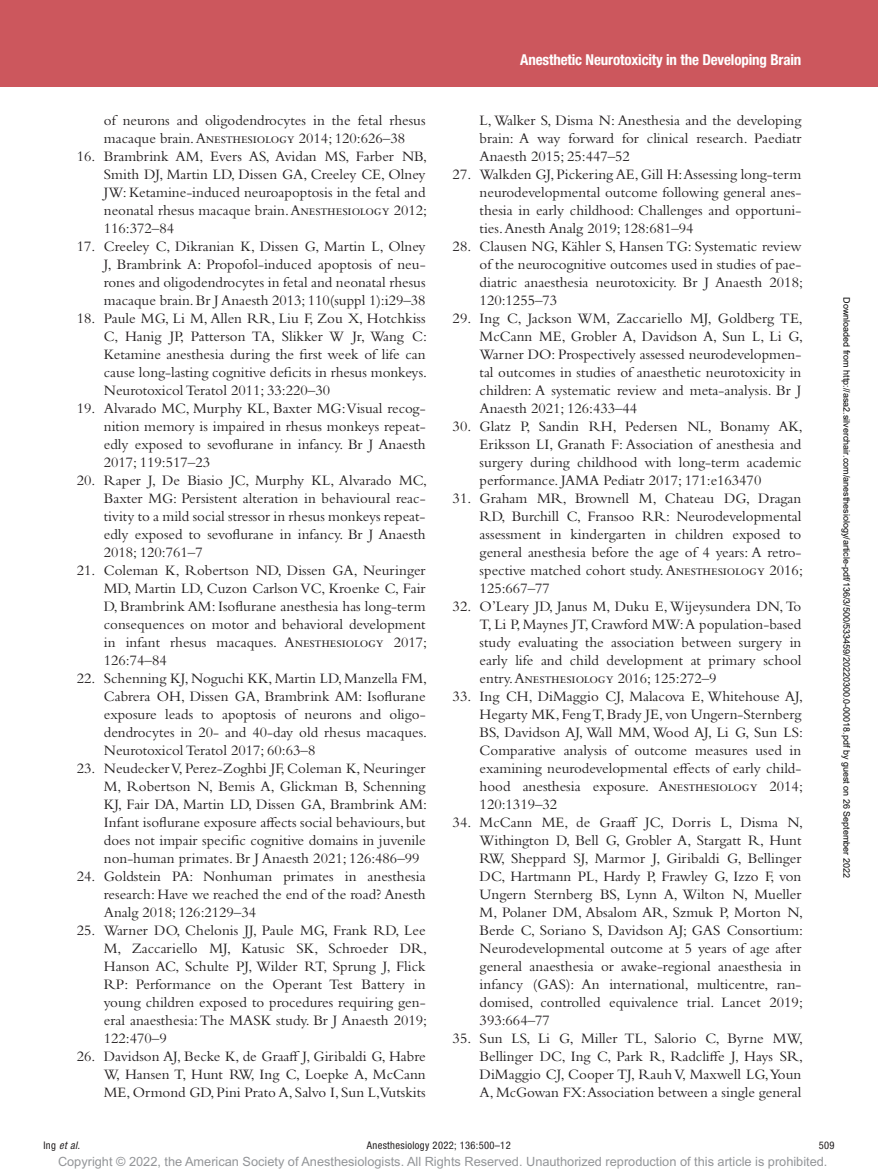
<style>
.page{position:relative;width:878px;height:1175px;background:#fff}
.page>*{position:absolute;margin:0;border:0;box-sizing:border-box;transform-origin:0 0}
.t1{font:15px/18px "Bembo Std";color:#231f20;text-align:justify}
.t2{font:700 condensed 15px "Helvetica Neue LT Std";letter-spacing:-.01em;color:#fff}
.t3{font:12.75px "Arial MT Std";color:#939598}
.t4{font:condensed 10.5px "Helvetica Neue LT Std";letter-spacing:.03em;color:#231f20}
.t5{font:italic condensed 10.5px "Helvetica Neue LT Std";color:#231f20}
.t6{font:9px "Arial";color:#000}
.s1{font-style:normal}
</style>
<div class="page">
<div style="left:0;top:0;width:878px;height:86px;background:#cc575d"></div>
<p class="t1" style="left:104px;top:111px;width:323px">of neurons and oligodendrocytes in the fetal rhesus macaque brain. Anesthesiology 2014; 120:626–38</p>
<p class="t1" style="left:104px;top:147px;width:325px;text-indent:-27px">16. Brambrink AM, Evers AS, Avidan MS, Farber NB, Smith DJ, Martin LD, Dissen GA, Creeley CE, Olney JW: Ketamine-induced neuroapoptosis in the fetal and neonatal rhesus macaque brain. Anesthesiology 2012; 116:372–84</p>
<p class="t1" style="left:104px;top:237px;width:323px;text-indent:-27px">17. Creeley C, Dikranian K, Dissen G, Martin L, Olney J, Brambrink A: Propofol-induced apoptosis of neu&shy;rones and oligodendrocytes in fetal and neonatal rhesus macaque brain. Br J Anaesth 2013; 110(suppl 1):i29–38</p>
<p class="t1" style="left:104px;top:309px;width:325px;text-indent:-27px">18. Paule MG, Li M, Allen RR, Liu F, Zou X, Hotchkiss C, Hanig JP, Patterson TA, Slikker W Jr, Wang C:<br>Ketamine anesthesia during the first week of life can cause long-lasting cognitive deficits in rhesus monkeys.<br>Neurotoxicol Teratol 2011; 33:220–30</p>
<p class="t1" style="left:104px;top:399px;width:323px;text-indent:-27px">19. Alvarado MC, Murphy KL, Baxter MG:Visual recog&shy;nition memory is impaired in rhesus monkeys repeat&shy;edly exposed to sevoflurane in infancy. Br J Anaesth 2017; 119:517–23</p>
<p class="t1" style="left:104px;top:471px;width:325px;text-indent:-27px">20. Raper J, De Biasio JC, Murphy KL, Alvarado MC, Baxter MG: Persistent alteration in behavioural reac&shy;tivity to a mild social stressor in rhesus monkeys repeat&shy;edly exposed to sevoflurane in infancy. Br J Anaesth 2018; 120:761–7</p>
<p class="t1" style="left:104px;top:561px;width:325px;text-indent:-27px">21. Coleman K, Robertson ND, Dissen GA, Neuringer MD, Martin LD, Cuzon Carlson VC, Kroenke C, Fair D, Brambrink AM: Isoflurane anesthesia has long-term consequences on motor and behavioral development in infant rhesus macaques. Anesthesiology 2017; 126:74–84</p>
<p class="t1" style="left:104px;top:669px;width:325px;text-indent:-27px">22. Schenning KJ, Noguchi KK, Martin LD, Manzella FM, Cabrera OH, Dissen GA, Brambrink AM: Isoflurane exposure leads to apoptosis of neurons and oligo&shy;dendrocytes in 20- and 40-day old rhesus macaques.<br>Neurotoxicol Teratol 2017; 60:63–8</p>
<p class="t1" style="left:104px;top:759px;width:325px;text-indent:-27px">23. Neudecker V, Perez-Zoghbi JF, Coleman K, Neuringer M, Robertson N, Bemis A, Glickman B, Schenning KJ, Fair DA, Martin LD, Dissen GA, Brambrink AM:<br>Infant isoflurane exposure affects social behaviours, but does not impair specific cognitive domains in juvenile non-human primates. Br J Anaesth 2021; 126:486–99</p>
<p class="t1" style="left:104px;top:867px;width:323px;text-indent:-27px">24. Goldstein PA: Nonhuman primates in anesthesia research: Have we reached the end of the road? Anesth Analg 2018; 126:2129–34</p>
<p class="t1" style="left:104px;top:921px;width:325px;text-indent:-27px">25. Warner DO, Chelonis JJ, Paule MG, Frank RD, Lee M, Zaccariello MJ, Katusic SK, Schroeder DR, Hanson AC, Schulte PJ, Wilder RT, Sprung J, Flick RP: Performance on the Operant Test Battery in young children exposed to procedures requiring gen&shy;eral anaesthesia: The MASK study. Br J Anaesth 2019; 122:470–9</p>
<p class="t1" style="left:104px;top:1047px;width:323px;text-indent:-27px">26. Davidson AJ, Becke K, de Graaff J, Giribaldi G, Habre W, Hansen T, Hunt RW, Ing C, Loepke A, McCann ME, Ormond GD, Pini Prato A, Salvo I, Sun L,Vutskits</p>
<p class="t2" style="left:520px;top:51px;width:283px">Anesthetic Neurotoxicity in the Developing Brain</p>
<p class="t1" style="left:479px;top:111px;width:323px">L, Walker S, Disma N: Anesthesia and the developing brain: A way forward for clinical research. Paediatr Anaesth 2015; 25:447–52</p>
<p class="t1" style="left:479px;top:165px;width:323px;text-indent:-27px">27. Walkden GJ, Pickering AE, Gill H: Assessing long-term neurodevelopmental outcome following general anes&shy;thesia in early childhood: Challenges and opportuni&shy;ties. Anesth Analg 2019; 128:681–94</p>
<p class="t1" style="left:479px;top:237px;width:325px;text-indent:-27px">28. Clausen NG, Kähler S, Hansen TG: Systematic review of the neurocognitive outcomes used in studies of pae&shy;diatric anaesthesia neurotoxicity. Br J Anaesth 2018; 120:1255–73</p>
<p class="t1" style="left:479px;top:309px;width:325px;text-indent:-27px">29. Ing C, Jackson WM, Zaccariello MJ, Goldberg TE, McCann ME, Grobler A, Davidson A, Sun L, Li G, Warner DO: Prospectively assessed neurodevelopmen&shy;tal outcomes in studies of anaesthetic neurotoxicity in children: A systematic review and meta-analysis. Br J Anaesth 2021; 126:433–44</p>
<p class="t1" style="left:479px;top:417px;width:325px;text-indent:-27px">30. Glatz P, Sandin RH, Pedersen NL, Bonamy AK, Eriksson LI, Granath F: Association of anesthesia and surgery during childhood with long-term academic performance. JAMA Pediatr 2017; 171:e163470</p>
<p class="t1" style="left:479px;top:489px;width:325px;text-indent:-27px">31. Graham MR, Brownell M, Chateau DG, Dragan RD, Burchill C, Fransoo RR: Neurodevelopmental assessment in kindergarten in children exposed to general anesthesia before the age of 4 years: A retro&shy;spective matched cohort study. Anesthesiology 2016; 125:667–77</p>
<p class="t1" style="left:479px;top:597px;width:323px;text-indent:-27px">32. O’Leary JD, Janus M, Duku E, Wijeysundera DN, To T, Li P, Maynes JT, Crawford MW: A population-based study evaluating the association between surgery in early life and child development at primary school entry. Anesthesiology 2016; 125:272–9</p>
<p class="t1" style="left:479px;top:687px;width:325px;text-indent:-27px">33. Ing CH, DiMaggio CJ, Malacova E, Whitehouse AJ, Hegarty MK, Feng T, Brady JE, von Ungern-Sternberg BS, Davidson AJ, Wall MM, Wood AJ, Li G, Sun LS:<br>Comparative analysis of outcome measures used in examining neurodevelopmental effects of early child&shy;hood anesthesia exposure. Anesthesiology 2014; 120:1319–32</p>
<p class="t1" style="left:479px;top:813px;width:325px;text-indent:-27px">34. McCann ME, de Graaff JC, Dorris L, Disma N, Withington D, Bell G, Grobler A, Stargatt R, Hunt RW, Sheppard SJ, Marmor J, Giribaldi G, Bellinger DC, Hartmann PL, Hardy P, Frawley G, Izzo F, von Ungern Sternberg BS, Lynn A, Wilton N, Mueller M, Polaner DM, Absalom AR, Szmuk P, Morton N, Berde C, Soriano S, Davidson AJ; GAS Consortium:<br>Neurodevelopmental outcome at 5 years of age after general anaesthesia or awake-regional anaesthesia in infancy (GAS): An international, multicentre, ran&shy;domised, controlled equivalence trial. Lancet 2019; 393:664–77</p>
<p class="t1" style="left:479px;top:1029px;width:325px;text-indent:-27px">35. Sun LS, Li G, Miller TL, Salorio C, Byrne MW, Bellinger DC, Ing C, Park R, Radcliffe J, Hays SR, DiMaggio CJ, Cooper TJ, Rauh V, Maxwell LG, Youn A, McGowan FX: Association between a single general</p>
<p class="t6" style="left:850px;top:297px;width:582px;rotate:90deg">Downloaded from http://asa2.silverchair.com/anesthesiology/article-pdf/136/3/500/533459/20220300.0-00018.pdf by guest on 26 September 2022</p>
<p class="t5" style="left:44px;top:1139px;width:38px"><span class="s1">Ing</span> et al.</p>
<p class="t4" style="left:372px;top:1139px;width:140px">nesthesiology 2022; 136:500–12</p>
<p class="t4" style="left:818px;top:1139px;width:17px">509</p>
<p class="t3" style="left:58px;top:1154px;width:771px">Copyright © 2022, the American Society of Anesthesiologists. All Rights Reserved. Unauthorized reproduction of this article is prohibited.</p>
</div>
